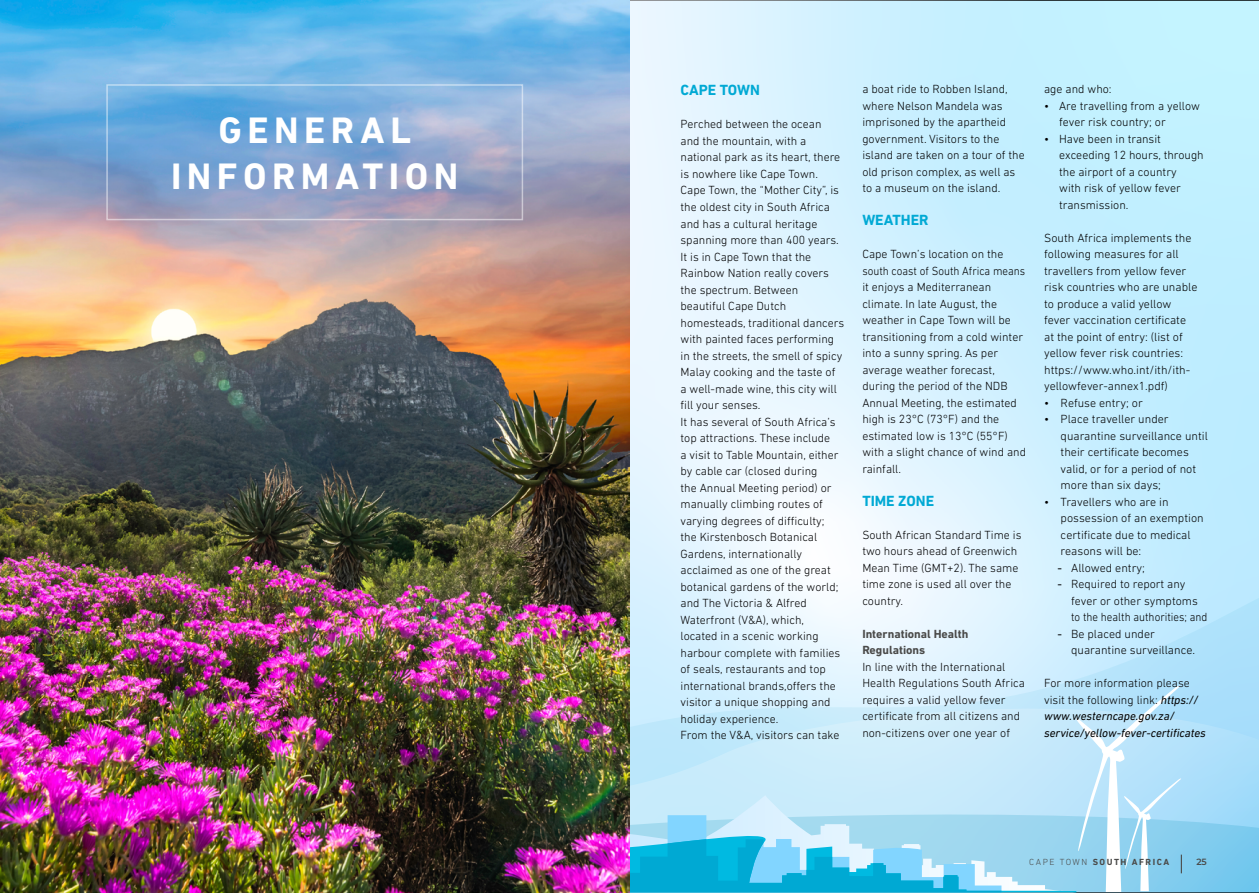
<style>
.page{position:relative;width:1259px;height:893px;background:#fff}
.page>*{position:absolute;margin:0;border:0;box-sizing:border-box;transform-origin:0 0}
.t1{font:700 37.5px/46.5px "DIN Next LT Pro";letter-spacing:.145em;color:#fff;text-align:center}
.t2{font:700 15px "DIN Next LT Pro";color:#01a9d4}
.t3{font:300 12px/16.5px "DIN Next LT Pro";color:#000}
.t4{font:italic 12px/16.5px "DIN Next LT Pro";color:#000}
.t5{font:700 12px/16.5px "DIN Next LT Pro";color:#4a4a49}
.t6{font:700 9px "DIN Next LT Pro";letter-spacing:.17em;color:#4a4a49}
.t7{font:600 9px "Montserrat";color:#4a4a49}
.s1{font-weight:400}
.s2{font-weight:300;font-style:normal}
.s3{font-weight:300}
</style>
<div class="page">
<svg style="left:629px;top:0;width:630px;height:562px;background:#d3f1fe"></svg>
<svg style="left:629px;top:562px;width:630px;height:121px;background:#d7f0fe"></svg>
<svg style="left:629px;top:683px;width:630px;height:210px;background:#bce5fa"></svg>
<svg style="left:1182px;top:803px;width:77px;height:89px;background:#83cdf0"></svg>
<svg style="left:629px;top:709px;width:447px;height:88px;background:#c7eafa"></svg>
<svg style="left:629px;top:744px;width:372px;height:53px;background:#c7e9f8"></svg>
<svg style="left:1001px;top:797px;width:75px;height:95px;background:#a3daf1"></svg>
<svg style="left:629px;top:797px;width:372px;height:95px;background:#7dd0ed"></svg>
<svg style="left:1076px;top:685px;width:106px;height:207px;background:#b5e1f7"></svg>
<img style="left:0;top:0;width:629px;height:893px">
<div style="left:106px;top:84px;width:417px;height:136px;border:2px solid #fff"></div>
<h1 class="t1" style="left:171px;top:107px;width:289px">GENERAL<br>INFORMATION</h1>
<p class="t2" style="left:680px;top:82px;width:81px">CAPE TOWN</p>
<p class="t3" style="left:680px;top:116px;width:165px">Perched between the ocean<br>and the mountain, with a national park as its heart, there is nowhere like Cape Town.<br>Cape Town, the “Mother City”, is the oldest city in South Africa and has a cultural heritage spanning more than 400 years.<br>It is in Cape Town that the<br>Rainbow Nation really covers the spectrum. Between beautiful Cape Dutch homesteads, traditional dancers with painted faces performing in the streets, the smell of spicy<br>Malay cooking and the taste of a well-made wine, this city will fill your senses.<br>It has several of South Africa’s top attractions. These include<br>a visit to Table Mountain, either by cable car (closed during<br>the Annual Meeting period) or manually climbing routes of varying degrees of difficulty;<br>the Kirstenbosch Botanical<br>Gardens, internationally acclaimed as one of the great botanical gardens of the world; and The Victoria &amp; Alfred<br>Waterfront (V&amp;A), which,<br>located in a scenic working harbour complete with families of seals, restaurants and top international brands,offers the visitor a unique shopping and holiday experience.<br>From the V&amp;A, visitors can take</p>
<p class="t3" style="left:862px;top:81px;width:164px">a boat ride to Robben Island, where Nelson Mandela was imprisoned by the apartheid government. Visitors to the island are taken on a tour of the old prison complex, as well as to a museum on the island.</p>
<p class="t2" style="left:862px;top:211px;width:68px">WEATHER</p>
<p class="t3" style="left:862px;top:246px;width:165px">Cape Town’s location on the south coast of South Africa means it enjoys a Mediterranean climate. In late August, the weather in Cape Town will be transitioning from a cold winter into a sunny spring. As per average weather forecast, during the period of the NDB<br>Annual Meeting, the estimated high is 23°C (73°F) and the estimated low is 13°C (55°F) with a slight chance of wind and rainfall.</p>
<p class="t2" style="left:862px;top:492px;width:73px">TIME ZONE</p>
<p class="t3" style="left:862px;top:526px;width:161px">South African Standard Time is two hours ahead of Greenwich<br>Mean Time (GMT+2). The same time zone is used all over the country.</p>
<p class="t5" style="left:862px;top:625px;width:108px">International Health<br>Regulations</p>
<p class="t3" style="left:862px;top:658px;width:164px">In line with the International<br>Health Regulations South Africa requires a valid yellow fever certificate from all citizens and non-citizens over one year of</p>
<p class="t3" style="left:1044px;top:81px;width:69px">age and who:</p>
<p class="t3" style="left:1059px;top:97px;width:142px;text-indent:-15px">• Are travelling from a yellow fever risk country; or</p>
<p class="t3" style="left:1059px;top:130px;width:146px;text-indent:-15px">• Have been in transit exceeding 12 hours, through the airport of a country<br>with risk of yellow fever transmission.</p>
<p class="t3" style="left:1044px;top:229px;width:155px">South Africa implements the following measures for all travellers from yellow fever risk countries who are unable to produce a valid yellow fever vaccination certificate at the point of entry: (list of yellow fever risk countries: https://www.who.int/ith/ith&shy;yellowfever-annex1.pdf)</p>
<p class="t3" style="left:1044px;top:394px;width:100px">• Refuse entry; or</p>
<p class="t3" style="left:1060px;top:411px;width:149px;text-indent:-16px">• Place traveller under quarantine surveillance until their certificate becomes valid, or for a period of not more than six days;</p>
<p class="t3" style="left:1060px;top:493px;width:145px;text-indent:-16px">• Travellers who are in possession of an exemption certificate due to medical reasons will be:</p>
<p class="t3" style="left:1057px;top:559px;width:89px"><span class="s1">-</span> Allowed entry;</p>
<p class="t3" style="left:1071px;top:576px;width:138px;text-indent:-14px"><span class="s1">-</span> Required to report any fever or other symptoms to the health authorities; and</p>
<p class="t3" style="left:1071px;top:625px;width:125px;text-indent:-14px"><span class="s1">-</span> Be placed under quarantine surveillance.</p>
<p class="t4" style="left:1044px;top:675px;width:163px"><span class="s2">For more information please visit the following link:</span> https:// www.westerncape.gov.za/ service/yellow-fever-certificates</p>
<p class="t6" style="left:1029px;top:857px;width:142px"><span class="s3">CAPE TOWN</span> SOUTH AFRICA</p>
<p class="t7" style="left:1196px;top:855px;width:12px">25</p>
</div>
